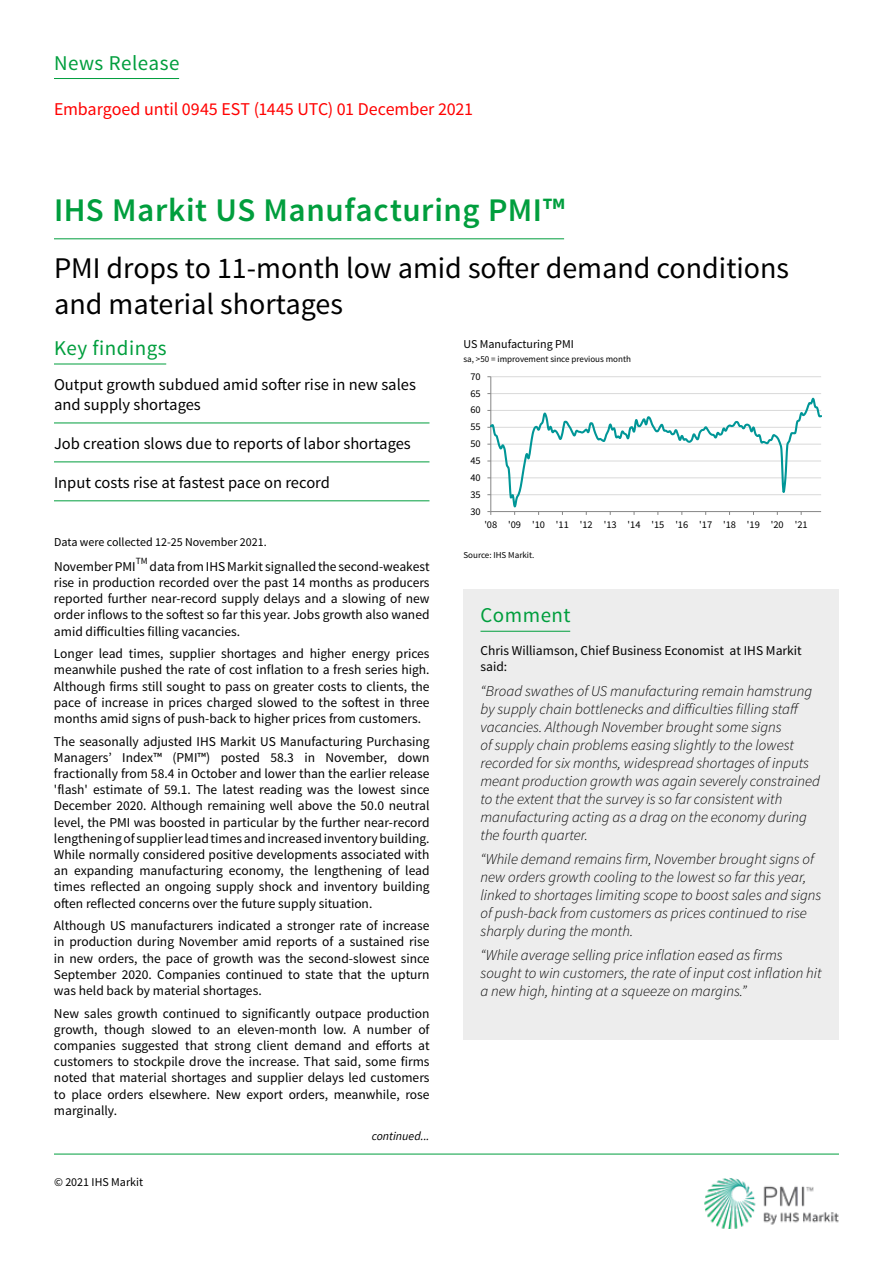
<style>
.page{position:relative;width:893px;height:1263px;background:#fff}
.page>*{position:absolute;margin:0;border:0;box-sizing:border-box;transform-origin:0 0}
.t1{font:600 33px "Source Sans Pro";letter-spacing:.015em;color:#009e3d}
.t2{font:30px/36px "Source Sans Pro";color:#000}
.t3{font:21px "Source Sans Pro";letter-spacing:.025em;color:#009e3d}
.t4{font:18px "Source Sans Pro";letter-spacing:-.01em;color:#f00}
.t5{font:16.5px/19.8px "Source Sans Pro";color:#000}
.t6{font:italic 300 15px/18px "Source Sans Pro";color:#000}
.t7{font:13.5px/16.2px "Source Sans Pro";color:#000;text-align:justify}
.t8{font:12px "Source Sans Pro";color:#000}
.t9{font:italic 12px "Source Sans Pro";color:#000}
.t10{font:10.35px "Source Sans Pro";letter-spacing:-.005em;color:#000}
.t11{font:9.45px "Source Sans Pro";color:#000}
.t12{font:9px "Source Sans Pro";color:#000}
</style>
<div class="page">
<img style="left:704px;top:1178px;width:135px;height:50px">
<hr style="left:54px;top:1154px;width:785px;height:1px;background:#009e3d">
<hr style="left:491px;top:376px;width:330px;height:1px;background:#d9d9d9">
<hr style="left:490px;top:377px;width:1px;height:135px;background:#868686">
<svg style="left:487px;top:393px;width:335px;height:122px"></svg>
<hr style="left:54px;top:364px;width:112px;height:1px;background:#009e3d">
<hr style="left:54px;top:78px;width:125px;height:1px;background:#009e3d">
<hr style="left:54px;top:238px;width:510px;height:1px;background:#009e3d">
<hr style="left:54px;top:423px;width:375px;height:1px;background:#009e3d">
<hr style="left:54px;top:462px;width:375px;height:1px;background:#009e3d">
<hr style="left:54px;top:501px;width:375px;height:1px;background:#009e3d">
<div style="left:463px;top:590px;width:376px;height:55px;background:#ededed"></div>
<hr style="left:480px;top:631px;width:90px;height:1px;background:#009e3d">
<div style="left:463px;top:645px;width:376px;height:395px;background:#ededed"></div>
<h3 class="t3" style="left:54px;top:50px;width:127px">News Release</h3>
<h3 class="t4" style="left:54px;top:98px;width:421px">Embargoed until 0945 EST (1445 UTC) 01 December 2021</h3>
<h1 class="t1" style="left:54px;top:190px;width:512px">IHS Markit US Manufacturing PMI™</h1>
<h2 class="t2" style="left:54px;top:250px;width:737px">PMI drops to 11-month low amid softer demand conditions and material shortages</h2>
<h3 class="t3" style="left:54px;top:335px;width:114px">Key findings</h3>
<p class="t8" style="left:463px;top:337px;width:112px">US Manufacturing PMI</p>
<p class="t12" style="left:463px;top:353px;width:169px">sa, &gt;50 = improvement since previous month</p>
<p class="t5" style="left:54px;top:375px;width:363px">Output growth subdued amid softer rise in new sales and supply shortages</p>
<p class="t5" style="left:54px;top:434px;width:358px">Job creation slows due to reports of labor shortages</p>
<p class="t5" style="left:54px;top:473px;width:277px">Input costs rise at fastest pace on record</p>
<p class="t8" style="left:54px;top:534px;width:214px">Data were collected 12-25 November 2021.</p>
<p class="t11" style="left:136px;top:555px;width:13px">TM</p>
<p class="t7" style="left:54px;top:558px;width:377px;text-indent:96px">data from IHS Markit signalled the second-weakest rise in production recorded over the past 14 months as producers reported further near-record supply delays and a slowing of new order inflows to the softest so far this year. Jobs growth also waned amid difficulties filling vacancies.</p>
<p class="t7" style="left:54px;top:646px;width:377px">Longer lead times, supplier shortages and higher energy prices meanwhile pushed the rate of cost inflation to a fresh series high.<br>Although firms still sought to pass on greater costs to clients, the pace of increase in prices charged slowed to the softest in three months amid signs of push-back to higher prices from customers.</p>
<p class="t7" style="left:54px;top:733px;width:377px">The seasonally adjusted IHS Markit US Manufacturing Purchasing Managers’ Index™ (PMI™) posted 58.3 in November, down fractionally from 58.4 in October and lower than the earlier release 'flash' estimate of 59.1. The latest reading was the lowest since December 2020. Although remaining well above the 50.0 neutral level, the PMI was boosted in particular by the further near-record lengthening of supplier lead times and increased inventory building.<br>While normally considered positive developments associated with an expanding manufacturing economy, the lengthening of lead times reflected an ongoing supply shock and inventory building often reflected concerns over the future supply situation.</p>
<p class="t7" style="left:54px;top:918px;width:377px">Although US manufacturers indicated a stronger rate of increase in production during November amid reports of a sustained rise in new orders, the pace of growth was the second-slowest since September 2020. Companies continued to state that the upturn was held back by material shortages.</p>
<p class="t7" style="left:54px;top:1005px;width:377px">New sales growth continued to significantly outpace production growth, though slowed to an eleven-month low. A number of companies suggested that strong client demand and efforts at customers to stockpile drove the increase. That said, some firms noted that material shortages and supplier delays led customers to place orders elsewhere. New export orders, meanwhile, rose marginally.</p>
<p class="t7" style="left:54px;top:558px;width:83px">November PMI</p>
<p class="t8" style="left:54px;top:1175px;width:91px">© 2021 IHS Markit</p>
<p class="t9" style="left:372px;top:1128px;width:59px">continued...</p>
<p class="t10" style="left:470px;top:370px;width:12px">70</p>
<p class="t10" style="left:470px;top:387px;width:12px">65</p>
<p class="t10" style="left:470px;top:404px;width:12px">60</p>
<p class="t10" style="left:470px;top:420px;width:12px">55</p>
<p class="t10" style="left:470px;top:437px;width:12px">50</p>
<p class="t10" style="left:470px;top:454px;width:12px">45</p>
<p class="t10" style="left:470px;top:471px;width:12px">40</p>
<p class="t10" style="left:470px;top:488px;width:12px">35</p>
<p class="t10" style="left:470px;top:505px;width:12px">30</p>
<p class="t10" style="left:484px;top:519px;width:325px">'08 '09 '10 '11 '12 '13 '14 '15 '16 '17 '18 '19 '20 '21</p>
<p class="t12" style="left:463px;top:550px;width:73px">Source: IHS Markit.</p>
<h3 class="t3" style="left:480px;top:602px;width:92px">Comment</h3>
<p class="t7" style="left:480px;top:643px;width:323px">Chris Williamson, Chief Business Economist at IHS Markit said:</p>
<p class="t6" style="left:480px;top:682px;width:341px">“Broad swathes of US manufacturing remain hamstrung by supply chain bottlenecks and difficulties filling staff vacancies. Although November brought some signs<br>of supply chain problems easing slightly to the lowest recorded for six months, widespread shortages of inputs meant production growth was again severely constrained to the extent that the survey is so far consistent with manufacturing acting as a drag on the economy during the fourth quarter.</p>
<p class="t6" style="left:480px;top:850px;width:342px">“While demand remains firm, November brought signs of new orders growth cooling to the lowest so far this year, linked to shortages limiting scope to boost sales and signs of push-back from customers as prices continued to rise sharply during the month.</p>
<p class="t6" style="left:480px;top:946px;width:342px">“While average selling price inflation eased as firms sought to win customers, the rate of input cost inflation hit a new high, hinting at a squeeze on margins.”</p>
</div>
